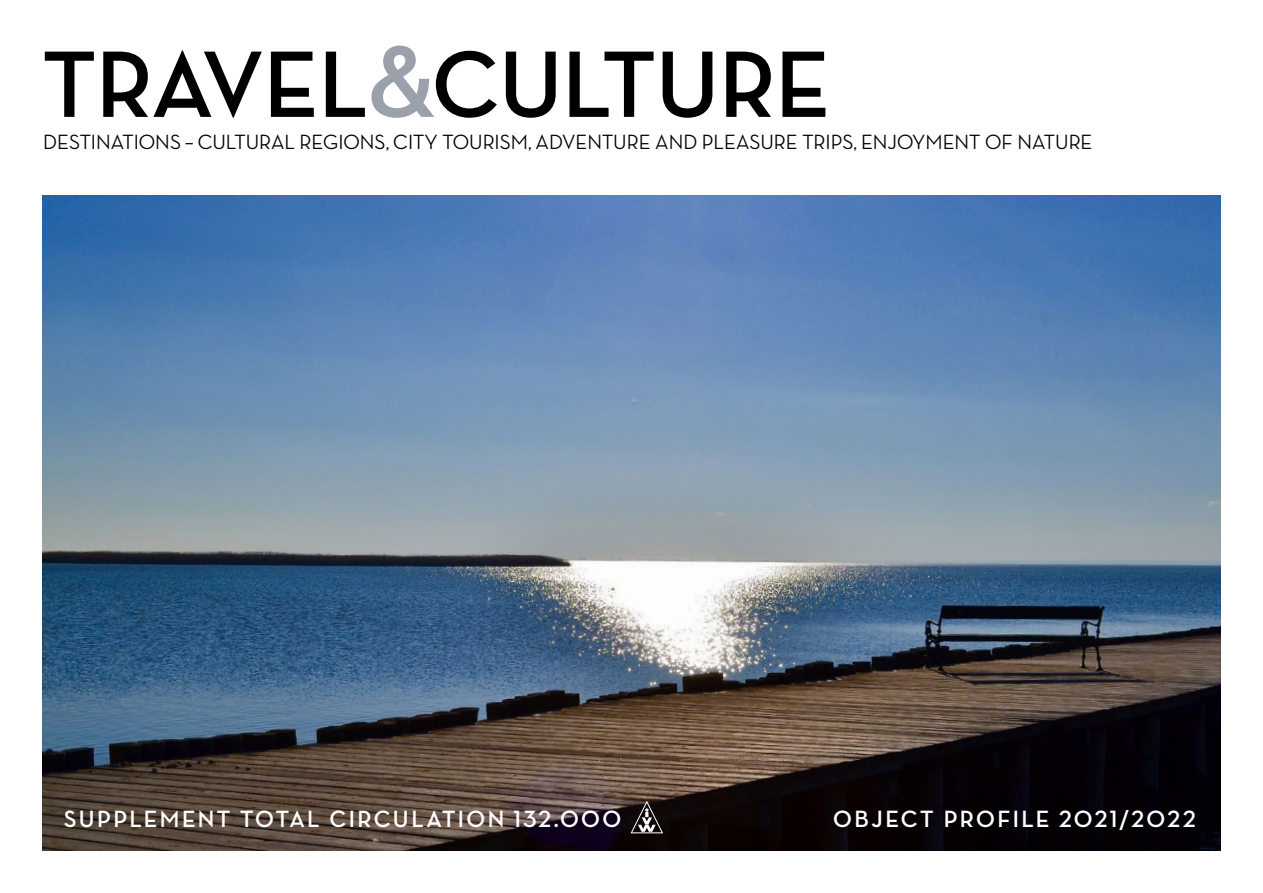
<style>
.page{position:relative;width:1263px;height:893px;background:#fff}
.page>*{position:absolute;margin:0;border:0;box-sizing:border-box;transform-origin:0 0}
.t1{font:700 96px "Neutra Disp";color:#000}
.t2{font:700 24px "Neutra Disp";letter-spacing:.095em;color:#fff}
.t3{font:500 21px "Neutra Disp";color:#000}
.s1{font-size:103.5px;color:#9aa1aa}
</style>
<div class="page">
<img style="left:43px;top:196px;width:1177px;height:654px">
<svg style="left:630px;top:801px;width:33px;height:32px"></svg>
<h1 class="t1" style="left:43px;top:31px;width:789px">TRAVEL<span class="s1">&amp;</span>CULTURE</h1>
<p class="t3" style="left:43px;top:130px;width:1051px">DESTINATIONS – CULTURAL REGIONS, CITY TOURISM, ADVENTURE AND PLEASURE TRIPS, ENJOYMENT OF NATURE</p>
<p class="t2" style="left:64px;top:806px;width:559px">SUPPLEMENT TOTAL CIRCULATION 132.000</p>
<p class="t2" style="left:833px;top:806px;width:364px">OBJECT PROFILE 2021/2022</p>
</div>
